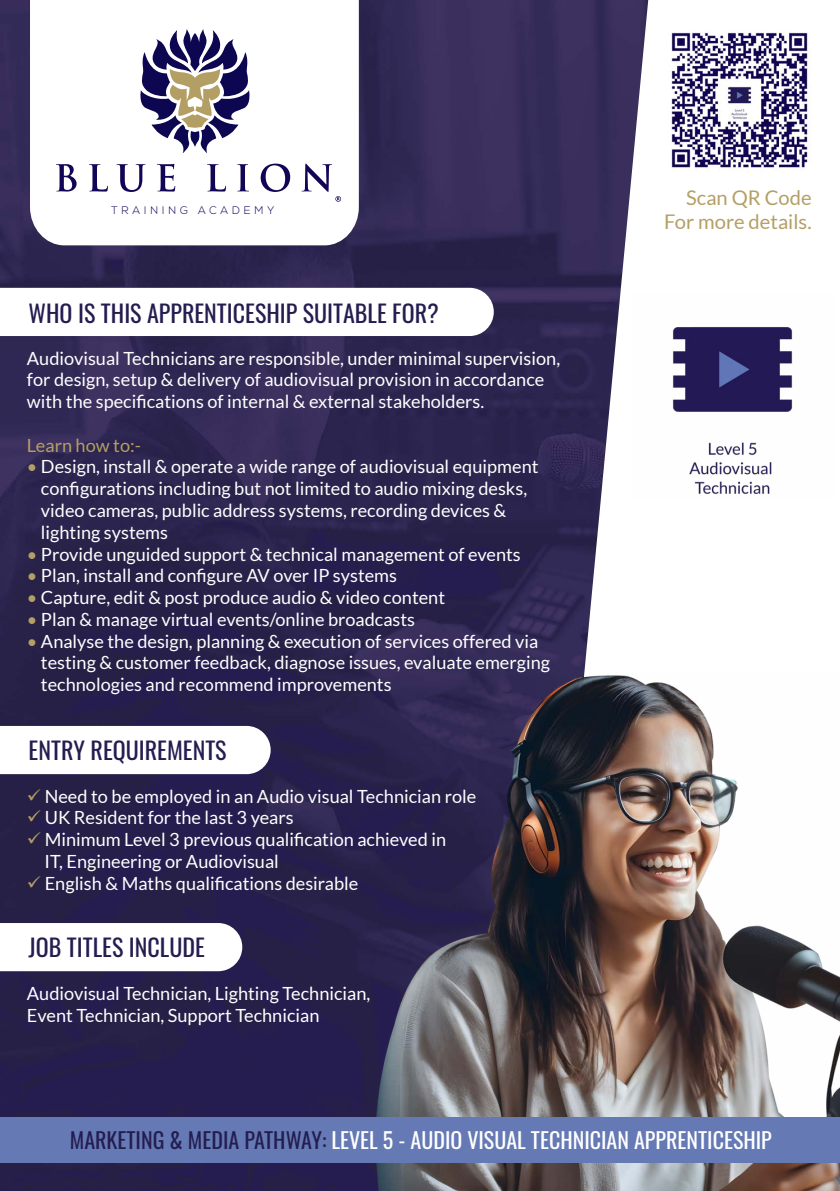
<style>
.page{position:relative;width:840px;height:1191px;background:#fff}
.page>*{position:absolute;margin:0;border:0;box-sizing:border-box;transform-origin:0 0}
.t1{font:24px "Oswald";color:#241d50}
.t2{font:22px "Oswald";color:#fff}
.t3{font:20.2px/24.2px "Lato";color:#b49f64;text-align:right}
.t4{font:18.2px/21.8px "Lato";color:#fff}
.t5{font:18.2px "Lato";color:#b49f64}
.t6{font:300 11px "Nexa";letter-spacing:.32em;color:#120555}
.s1{color:#b49f64}
.s2{color:#241d50}
</style>
<div class="page">
<img style="left:0;top:0;width:535px;height:1191px">
<svg style="left:535px;top:0;width:114px;height:627px;fill:#382e5a"></svg>
<img style="left:670px;top:32px;width:138px;height:136px">
<svg style="left:30px;top:0;width:328px;height:245px"></svg>
<svg style="left:56px;top:164px;width:21px;height:27px"></svg>
<svg style="left:89px;top:164px;width:19px;height:27px"></svg>
<svg style="left:116px;top:164px;width:29px;height:28px"></svg>
<svg style="left:157px;top:164px;width:18px;height:27px"></svg>
<svg style="left:207px;top:164px;width:19px;height:27px"></svg>
<svg style="left:237px;top:164px;width:12px;height:27px"></svg>
<svg style="left:260px;top:164px;width:30px;height:28px"></svg>
<svg style="left:138px;top:29px;width:114px;height:124px"></svg>
<svg style="left:301px;top:164px;width:40px;height:38px"></svg>
<img style="left:363px;top:627px;width:476px;height:564px">
<div style="left:0;top:1117px;width:839px;height:45px;background:#6579b5"></div>
<svg style="left:0;top:288px;width:493px;height:48px"></svg>
<svg style="left:0;top:726px;width:270px;height:48px"></svg>
<svg style="left:0;top:923px;width:242px;height:48px"></svg>
<img style="left:631px;top:291px;width:162px;height:208px">
<p class="t6" style="left:111px;top:204px;width:78px">TRAINING</p>
<p class="t6" style="left:197px;top:204px;width:78px">ACADEMY</p>
<h1 class="t1" style="left:29px;top:292px;width:411px">WHO IS THIS APPRENTICESHIP SUITABLE FOR?</h1>
<p class="t4" style="left:27px;top:347px;width:534px">Audiovisual Technicians are responsible, under minimal supervision, for design, setup &amp; delivery of audiovisual provision in accordance with the specifications of internal &amp; external stakeholders.</p>
<p class="t5" style="left:27px;top:435px;width:115px">Learn how to:-</p>
<p class="t4" style="left:41px;top:456px;width:499px;text-indent:-14px"><span class="s1">•</span> Design, install &amp; operate a wide range of audiovisual equipment configurations including but not limited to audio mixing desks, video cameras, public address systems, recording devices &amp; lighting systems</p>
<p class="t4" style="left:27px;top:543px;width:495px"><span class="s1">•</span> Provide unguided support &amp; technical management of events</p>
<p class="t4" style="left:27px;top:565px;width:371px"><span class="s1">•</span> Plan, install and configure AV over IP systems</p>
<p class="t4" style="left:27px;top:586px;width:419px"><span class="s1">•</span> Capture, edit &amp; post produce audio &amp; video content</p>
<p class="t4" style="left:27px;top:608px;width:389px"><span class="s1">•</span> Plan &amp; manage virtual events/online broadcasts</p>
<p class="t4" style="left:41px;top:630px;width:510px;text-indent:-14px"><span class="s1">•</span> Analyse the design, planning &amp; execution of services offered via testing &amp; customer feedback, diagnose issues, evaluate emerging technologies and recommend improvements</p>
<h1 class="t1" style="left:29px;top:729px;width:199px">ENTRY REQUIREMENTS</h1>
<p class="t4" style="left:27px;top:785px;width:450px"><span class="s1">✓</span> Need to be employed in an Audio visual Technician role</p>
<p class="t4" style="left:27px;top:807px;width:268px"><span class="s1">✓</span> UK Resident for the last 3 years</p>
<p class="t4" style="left:44px;top:828px;width:403px;text-indent:-18px"><span class="s1">✓</span> Minimum Level 3 previous qualification achieved in<br>IT, Engineering or Audiovisual</p>
<p class="t4" style="left:27px;top:872px;width:333px"><span class="s1">✓</span> English &amp; Maths qualifications desirable</p>
<h1 class="t1" style="left:29px;top:926px;width:178px">JOB TITLES INCLUDE</h1>
<p class="t4" style="left:27px;top:982px;width:345px">Audiovisual Technician, Lighting Technician,<br>Event Technician, Support Technician</p>
<p class="t3" style="left:664px;top:185px;width:149px">Scan QR Code<br>For more details.</p>
<p class="t2" style="left:70px;top:1120px;width:703px"><span class="s2">MARKETING &amp; MEDIA PATHWAY:</span> LEVEL -5 AUDIO VISUAL TECHNICIAN APPRENTICESHIP</p>
</div>
